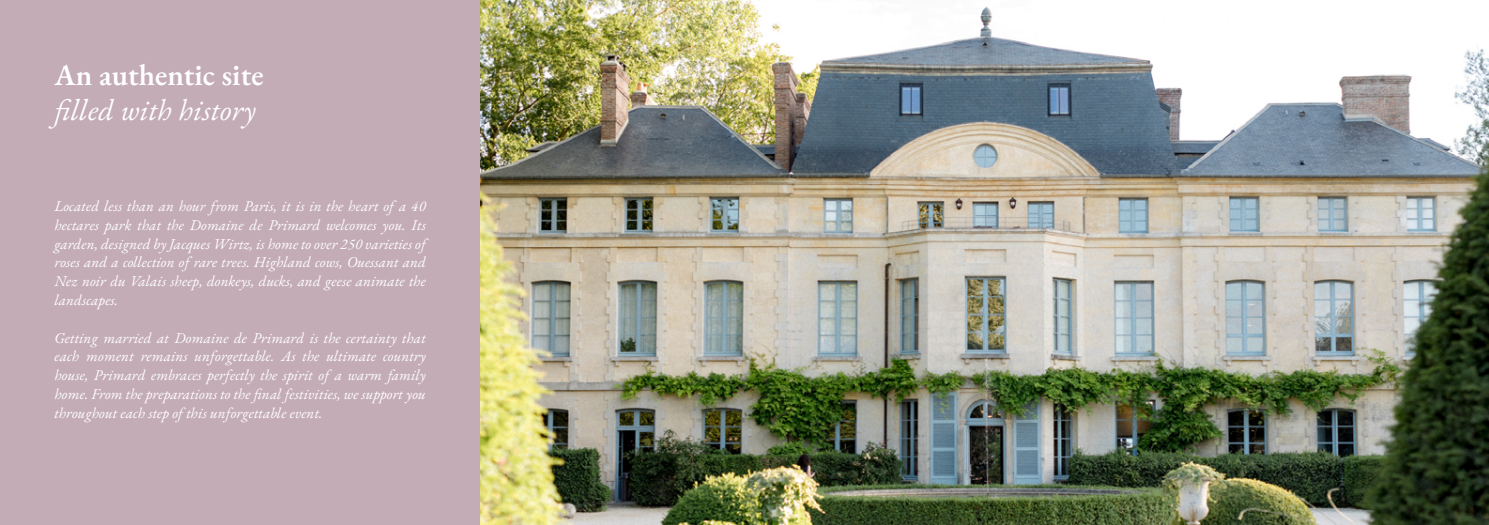
<style>
.page{position:relative;width:1489px;height:525px;background:#fff}
.page>*{position:absolute;margin:0;border:0;box-sizing:border-box;transform-origin:0 0}
.t1{font:italic 30px "EB Garamond";letter-spacing:.01em;color:#fff}
.t2{font:600 30px "EB Garamond";color:#fff}
.t3{font:italic 15px/18.8px "EB Garamond";letter-spacing:.01em;color:#fff;text-align:justify}
</style>
<div class="page">
<div style="left:0;top:0;width:480px;height:524px;background:#c4acb7"></div>
<img style="left:480px;top:0;width:1008px;height:524px">
<h1 class="t2" style="left:54px;top:56px;width:210px">An authentic site</h1>
<h1 class="t1" style="left:54px;top:91px;width:203px">filled with history</h1>
<p class="t3" style="left:54px;top:197px;width:373px">Located less than an hour from Paris, it is in the heart of a 40 hectares park that the Domaine de Primard welcomes you. Its garden, designed by Jacques Wirtz, is home to over 250 varieties of roses and a collection of rare trees. Highland cows, Ouessant and Nez noir du Valais sheep, donkeys, ducks, and geese animate the landscapes.</p>
<p class="t3" style="left:54px;top:328px;width:373px">Getting married at Domaine de Primard is the certainty that each moment remains unforgettable. As the ultimate country house, Primard embraces perfectly the spirit of a warm family home. From the preparations to the final festivities, we support you throughout each step of this unforgettable event.</p>
</div>
